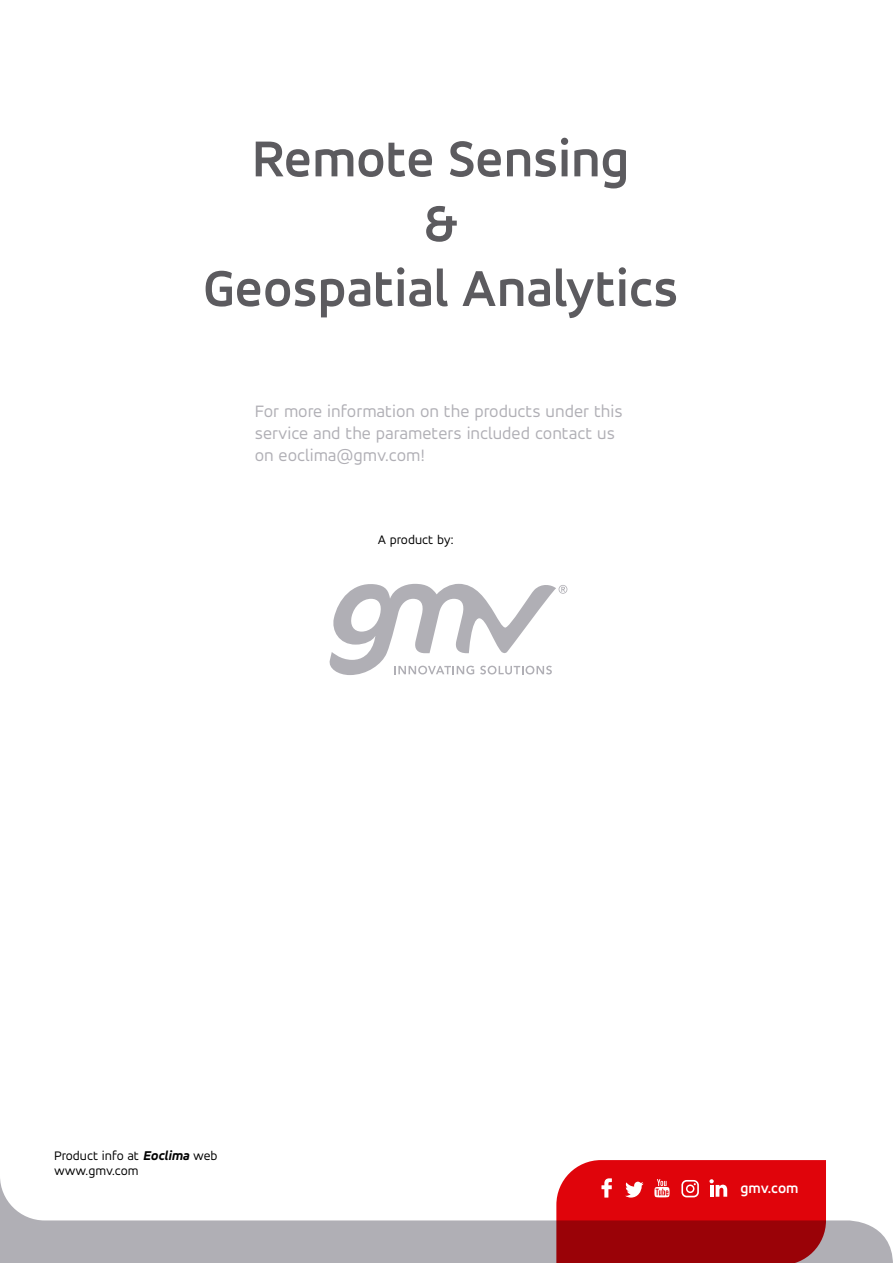
<style>
.page{position:relative;width:893px;height:1263px;background:#fff}
.page>*{position:absolute;margin:0;border:0;box-sizing:border-box;transform-origin:0 0}
.t1{font:700 54px/64.8px "Accord Alternate";color:#5c5b5f;text-align:center}
.t2{font:18px/21.6px "Accord Alternate";color:#b0afb5}
.t3{font:700 15px "Accord Alternate";color:#fff}
.t4{font:13.5px/15px "Accord Alternate";color:#000}
.s1{font-weight:800;font-style:italic}
</style>
<div class="page">
<svg style="left:0;top:1179px;width:893px;height:84px"></svg>
<svg style="left:556px;top:1160px;width:270px;height:103px;background:#c41218"></svg>
<svg style="left:329px;top:583px;width:238px;height:92px"></svg>
<h1 class="t1" style="left:203px;top:125px;width:477px">Remote Sensing<br>&amp;<br>Geospatial Analytics</h1>
<p class="t2" style="left:255px;top:400px;width:369px">For more information on the products under this service and the parameters included contact us on eoclima@gmv.com!</p>
<p class="t4" style="left:378px;top:531px;width:77px">A product by:</p>
<p class="t4" style="left:54px;top:1148px;width:165px">Product info at <span class="s1">Eoclima</span> web www.gmv.com</p>
<p class="t3" style="left:741px;top:1179px;width:59px">gmv.com</p>
</div>
